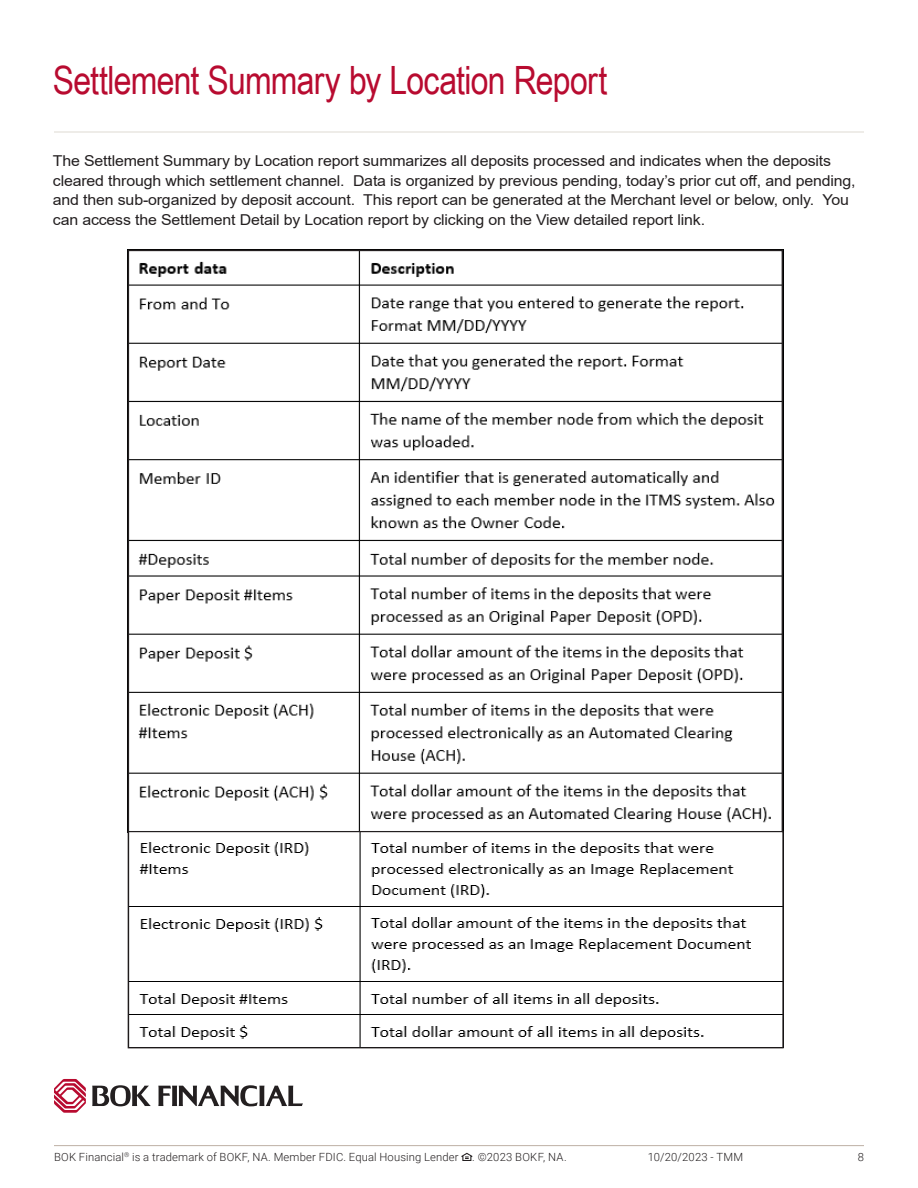
<style>
.page{position:relative;width:918px;height:1188px;background:#fff}
.page>*{position:absolute;margin:0;border:0;box-sizing:border-box;transform-origin:0 0}
.Title_1{font:39px "Arial Narrow";letter-spacing:-.02em;color:#b80b30}
.Standard_Body_Copy{font:15px/19.5px "Arial";letter-spacing:-.01em;color:#231f20;scale:1.06 1}
.t1{font:300 11.25px "Roboto";letter-spacing:.015em;color:#231f20}
</style>
<div class="page">
<img style="left:130px;top:252px;width:652px;height:794px">
<div style="left:128px;top:831px;width:656px;height:217px;border:1px solid #231f20"></div>
<svg style="left:461px;top:1153px;width:11px;height:8px"></svg>
<hr style="left:54px;top:1145px;width:810px;height:1px;background:#beb0a5">
<svg style="left:92px;top:1085px;width:59px;height:21px"></svg>
<svg style="left:54px;top:1079px;width:32px;height:34px"></svg>
<svg style="left:158px;top:1085px;width:145px;height:21px"></svg>
<hr style="left:54px;top:132px;width:810px;height:1px;background:#dedad3">
<p class="Title_1" style="left:53px;top:52px;width:556px">Settlement Summary by Location Report</p>
<p class="Standard_Body_Copy" style="left:53px;top:151px;width:759px">The Settlement Summary by Location report summarizes all deposits processed and indicates when the deposits cleared through which settlement channel. Data is organized by previous pending, today’s prior cut off, and pending, and then sub-organized by deposit account. This report can be generated at the Merchant level or below, only. You can access the Settlement Detail by Location report by clicking on the View detailed report link.</p>
<p class="t1" style="left:54px;top:1149px;width:514px">BOK Financial<sup>®</sup> is a trademark of BOKF, NA. Member FDIC. Equal Housing Lender . ©2023 BOKF, NA.</p>
<p class="t1" style="left:648px;top:1149px;width:97px">10/20/2023 - TMM</p>
<p class="t1" style="left:858px;top:1149px;width:8px">8</p>
</div>
